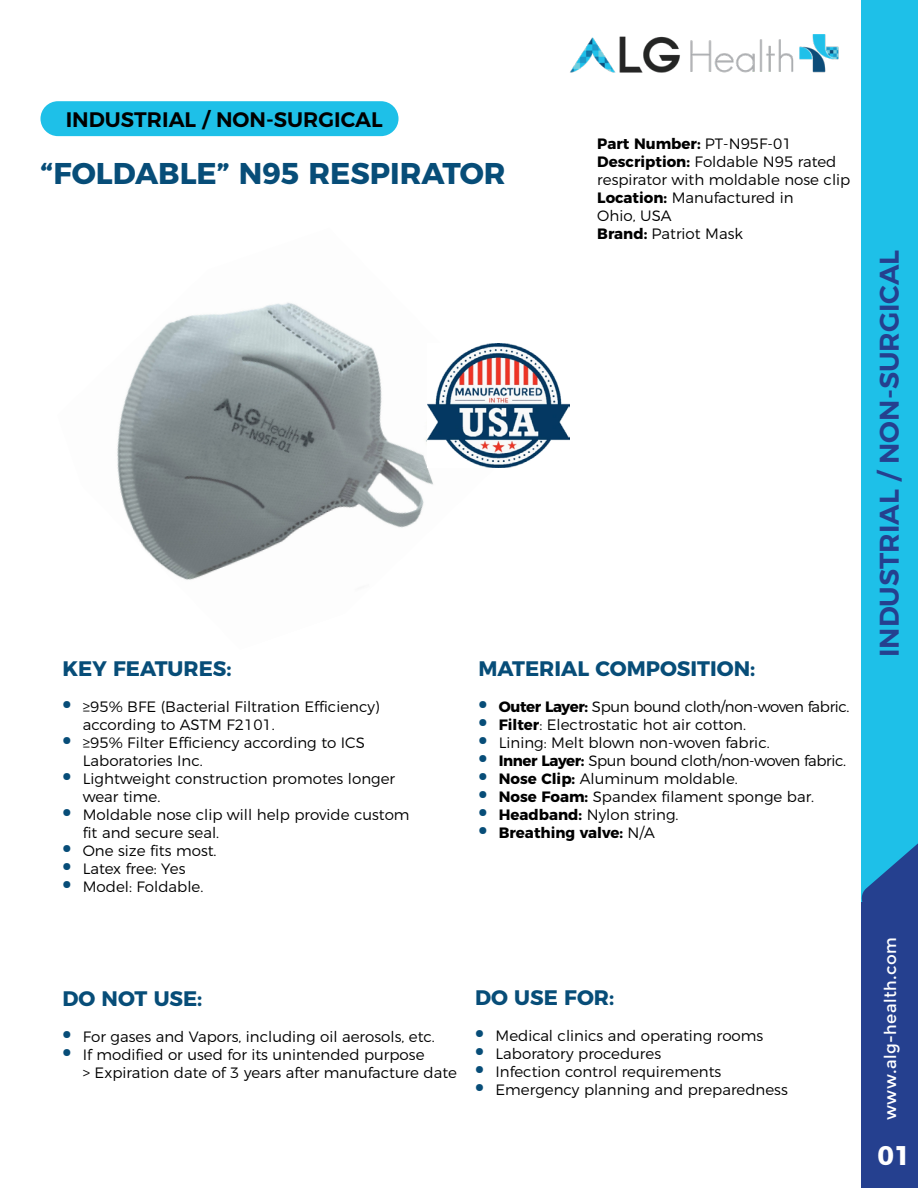
<style>
.page{position:relative;width:918px;height:1188px;background:#fff}
.page>*{position:absolute;margin:0;border:0;box-sizing:border-box;transform-origin:0 0}
.t1{font:700 30px "Montserrat";color:#074d78}
.t2{font:600 27px "Montserrat";color:#25408f}
.t3{font:700 27px "Montserrat";color:#fff}
.t4{font:700 21px "Montserrat";color:#074d78}
.t5{font:600 21px "Montserrat";color:#000}
.t6{font:16.5px "Montserrat";letter-spacing:.025em;color:#fff}
.t7{font:300 15px/18px "Montserrat";color:#000}
.t8{font:300 15px "Montserrat";letter-spacing:-.025em;color:#000}
.t9{font:700 15px "Montserrat";color:#000}
.s1{font-weight:700}
.s2{font-weight:700;font-size:27px;color:#074d78}
.s3{font-size:27px;color:#074d78}
.s4{font-weight:300}
</style>
<div class="page">
<div style="left:862px;top:506px;width:56px;height:682px;background:#25408f"></div>
<div style="left:862px;top:0;width:56px;height:902px;background:#1ec0e8"></div>
<svg style="left:861px;top:770px;width:57px;height:161px"></svg>
<img style="left:570px;top:34px;width:269px;height:39px">
<img style="left:117px;top:302px;width:395px;height:278px">
<img style="left:428px;top:343px;width:142px;height:124px">
<div style="left:40px;top:101px;width:359px;height:35px;background:#1ec0e8;border-radius:17px"></div>
<h3 class="t5" style="left:66px;top:102px;width:318px">INDUSTRIAL / NON-SURGICAL</h3>
<h1 class="t1" style="left:40px;top:148px;width:467px">“FOLDABLE” N95 RESPIRATOR</h1>
<p class="t7" style="left:597px;top:134px;width:255px"><span class="s1">Part Number:</span> PT-N95F-01<br><span class="s1">Description:</span> Foldable N95 rated respirator with moldable nose clip<br><span class="s1">Location:</span> Manufactured in<br>Ohio, USA<br><span class="s1">Brand:</span> Patriot Mask</p>
<h3 class="t4" style="left:63px;top:652px;width:171px">KEY FEATURES:</h3>
<p class="t7" style="left:83px;top:697px;width:298px;text-indent:-20px"><span class="s2">•</span> ≥95% BFE (Bacterial Filtration Efficiency) according to ASTM F2101.</p>
<p class="t7" style="left:83px;top:733px;width:284px;text-indent:-20px"><span class="s2">•</span> ≥95% Filter Efficiency according to ICS<br>Laboratories Inc.</p>
<p class="t7" style="left:83px;top:769px;width:314px;text-indent:-20px"><span class="s2">•</span> Lightweight construction promotes longer wear time.</p>
<p class="t7" style="left:83px;top:805px;width:328px;text-indent:-20px"><span class="s2">•</span> Moldable nose clip will help provide custom fit and secure seal.</p>
<p class="t7" style="left:63px;top:841px;width:156px"><span class="s2">•</span> One size fits most.</p>
<p class="t7" style="left:63px;top:859px;width:125px"><span class="s2">•</span> Latex free: Yes</p>
<p class="t7" style="left:63px;top:877px;width:142px"><span class="s2">•</span> Model: Foldable.</p>
<h3 class="t4" style="left:478px;top:652px;width:278px">MATERIAL COMPOSITION:</h3>
<p class="t8" style="left:478px;top:695px;width:373px"><span class="s2">•</span> <span class="s1">Outer Layer:</span> Spun bound cloth/non-woven fabric.</p>
<p class="t7" style="left:478px;top:715px;width:269px"><span class="s2">•</span> <span class="s1">Filter</span>: Electrostatic hot air cotton.</p>
<p class="t7" style="left:478px;top:733px;width:293px"><span class="s2">•</span> Lining: Melt blown non-woven fabric.</p>
<p class="t8" style="left:478px;top:749px;width:369px"><span class="s2">•</span> <span class="s1">Inner Layer:</span> Spun bound cloth/non-woven fabric.</p>
<p class="t7" style="left:478px;top:769px;width:261px"><span class="s2">•</span> <span class="s1">Nose Clip:</span> Aluminum moldable.</p>
<p class="t7" style="left:478px;top:787px;width:337px"><span class="s2">•</span> <span class="s1">Nose Foam:</span> Spandex filament sponge bar.</p>
<p class="t7" style="left:478px;top:805px;width:202px"><span class="s2">•</span> <span class="s1">Headband:</span> Nylon string.</p>
<p class="t9" style="left:478px;top:821px;width:178px"><span class="s3">•</span> Breathing valve: <span class="s4">N/A</span></p>
<h3 class="t4" style="left:63px;top:981px;width:141px">DO NOT USE:</h3>
<p class="t7" style="left:63px;top:1026px;width:374px"><span class="s2">•</span> For gases and Vapors, including oil aerosols, etc.</p>
<p class="t7" style="left:83px;top:1044px;width:376px;text-indent:-20px"><span class="s2">•</span> If modified or used for its unintended purpose<br>&gt; Expiration date of 3 years after manufacture date</p>
<h3 class="t4" style="left:475px;top:980px;width:140px">DO USE FOR:</h3>
<p class="t7" style="left:475px;top:1025px;width:290px"><span class="s2">•</span> Medical clinics and operating rooms</p>
<p class="t7" style="left:475px;top:1043px;width:187px"><span class="s2">•</span> Laboratory procedures</p>
<p class="t7" style="left:475px;top:1061px;width:248px"><span class="s2">•</span> Infection control requirements</p>
<p class="t7" style="left:475px;top:1079px;width:314px"><span class="s2">•</span> Emergency planning and preparedness</p>
<h2 class="t2" style="left:867px;top:657px;width:409px;rotate:-90deg">INDUSTRIAL / NON-SURGICAL</h2>
<p class="t6" style="left:881px;top:1120px;width:185px;rotate:-90deg">www.alg-health.com</p>
<h2 class="t3" style="left:878px;top:1133px;width:35px">01</h2>
</div>
